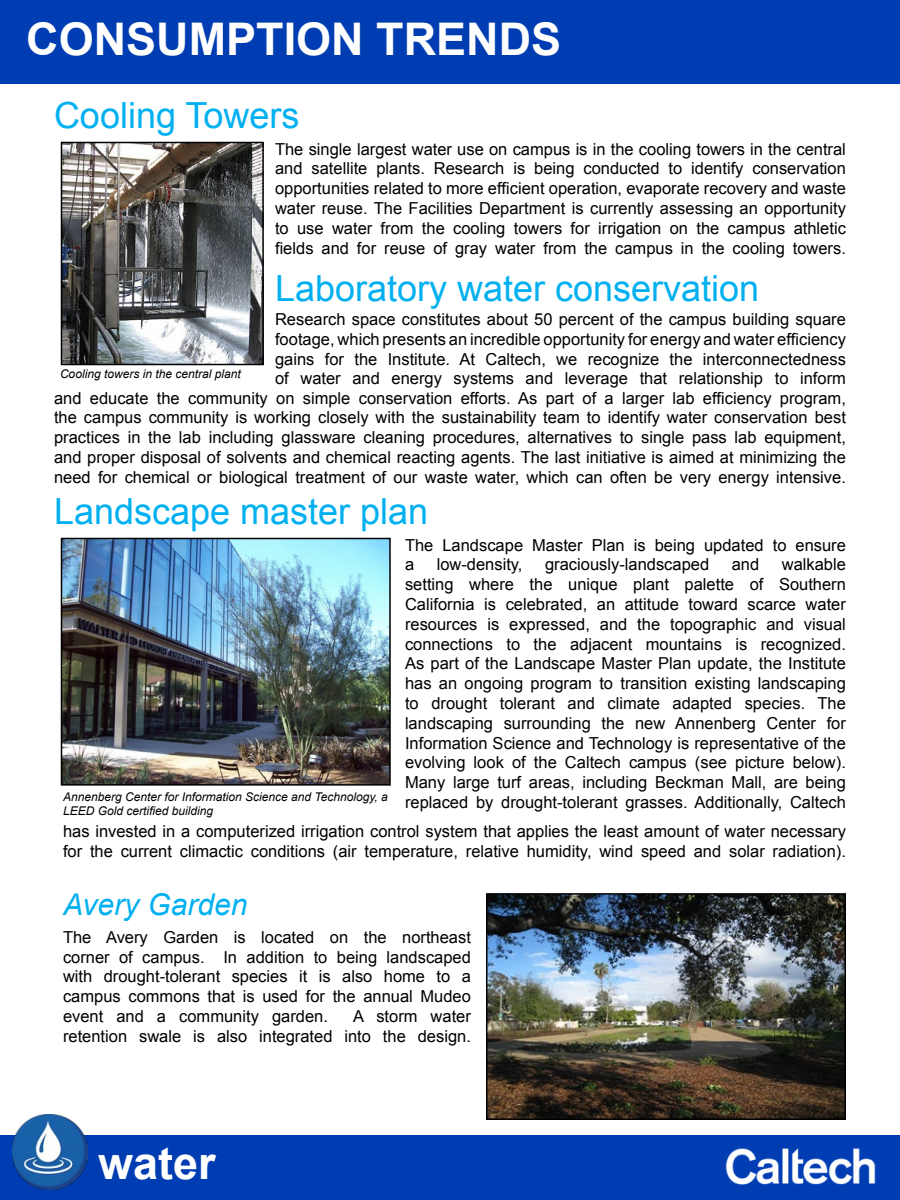
<style>
.page{position:relative;width:900px;height:1200px;background:#fff}
.page>*{position:absolute;margin:0;border:0;box-sizing:border-box;transform-origin:0 0}
.t1{font:700 45px "Arial";color:#fff}
.t2{font:36px "Arial";color:#00b0f0}
.t3{font:italic 30px "Arial";color:#00b0f0}
.t4{font:16.5px/19.8px "Arial";color:#000;text-align:justify}
.t5{font:italic 12px/14.4px "Arial";color:#000}
</style>
<div class="page">
<div style="left:0;top:1136px;width:900px;height:64px;background:#003db3"></div>
<img style="left:13px;top:1115px;width:75px;height:75px">
<img style="left:701px;top:1135px;width:199px;height:50px">
<div style="left:0;top:0;width:900px;height:83px;background:#003db3"></div>
<img style="left:64px;top:145px;width:197px;height:217px">
<div style="left:61px;top:142px;width:203px;height:223px;border:2px solid #000"></div>
<img style="left:64px;top:541px;width:324px;height:242px">
<div style="left:61px;top:538px;width:330px;height:248px;border:2px solid #000"></div>
<img style="left:489px;top:896px;width:354px;height:221px">
<div style="left:486px;top:893px;width:360px;height:227px;border:2px solid #000"></div>
<h1 class="t1" style="left:26px;top:9px;width:537px">CONSUMPTION TRENDS</h1>
<h2 class="t2" style="left:54px;top:92px;width:247px">Cooling Towers</h2>
<p class="t4" style="left:275px;top:139px;width:572px">The single largest water use on campus is in the cooling towers in the central and satellite plants. Research is being conducted to identify conservation opportunities related to more efficient operation, evaporate recovery and waste water reuse. The Facilities Department is currently assessing an opportunity to use water from the cooling towers for irrigation on the campus athletic fields and for reuse of gray water from the campus in the cooling towers.</p>
<h2 class="t2" style="left:275px;top:265px;width:486px">Laboratory water conservation</h2>
<p class="t4" style="left:275px;top:309px;width:572px">Research space constitutes about 50 percent of the campus building square footage, which presents an incredible opportunity for energy and water efficiency gains for the Institute. At Caltech, we recognize the interconnectedness of water and energy systems and leverage that relationship to inform</p>
<p class="t5" style="left:60px;top:366px;width:182px">Cooling towers in the central plant</p>
<p class="t4" style="left:54px;top:388px;width:793px">and educate the community on simple conservation efforts. As part of a larger lab efficiency program, the campus community is working closely with the sustainability team to identify water conservation best practices in the lab including glassware cleaning procedures, alternatives to single pass lab equipment, and proper disposal of solvents and chemical reacting agents. The last initiative is aimed at minimizing the need for chemical or biological treatment of our waste water, which can often be very energy intensive.</p>
<h2 class="t2" style="left:54px;top:488px;width:376px">Landscape master plan</h2>
<p class="t4" style="left:405px;top:535px;width:442px">The Landscape Master Plan is being updated to ensure a</p>
<p class="t4" style="left:405px;top:555px;width:442px;text-indent:377px">walkable setting where the unique plant palette of Southern California is celebrated, an attitude toward scarce water resources is expressed, and the topographic and visual connections to the adjacent mountains is recognized.<br>As part of the Landscape Master Plan update, the Institute has an ongoing program to transition existing landscaping to drought tolerant and climate adapted species. The landscaping surrounding the new Annenberg Center for Information Science and Technology is representative of the evolving look of the Caltech campus (see picture below).<br>Many large turf areas, including Beckman Mall, are being replaced by drought-tolerant grasses. Additionally, Caltech</p>
<p class="t4" style="left:437px;top:555px;width:87px">low-density,</p>
<p class="t4" style="left:545px;top:555px;width:166px">graciously-landscaped</p>
<p class="t4" style="left:732px;top:555px;width:29px">and</p>
<p class="t5" style="left:63px;top:789px;width:326px">Annenberg Center for Information Science and Technology, a<br>LEED Gold certified building</p>
<p class="t4" style="left:63px;top:821px;width:784px">has invested in a computerized irrigation control system that applies the least amount of water necessary for the current climactic conditions (air temperature, relative humidity, wind speed and solar radiation).</p>
<h3 class="t3" style="left:63px;top:885px;width:186px">Avery Garden</h3>
<p class="t4" style="left:63px;top:927px;width:409px">The Avery Garden is located on the northeast corner of campus. In addition to being landscaped with drought-tolerant species it is also home to a campus commons that is used for the annual Mudeo event and a community garden.</p>
<p class="t4" style="left:63px;top:1006px;width:409px;text-align:right">A storm water<br>retention swale is also integrated into the design.</p>
<h1 class="t1" style="left:98px;top:1133px;width:119px">water</h1>
</div>
